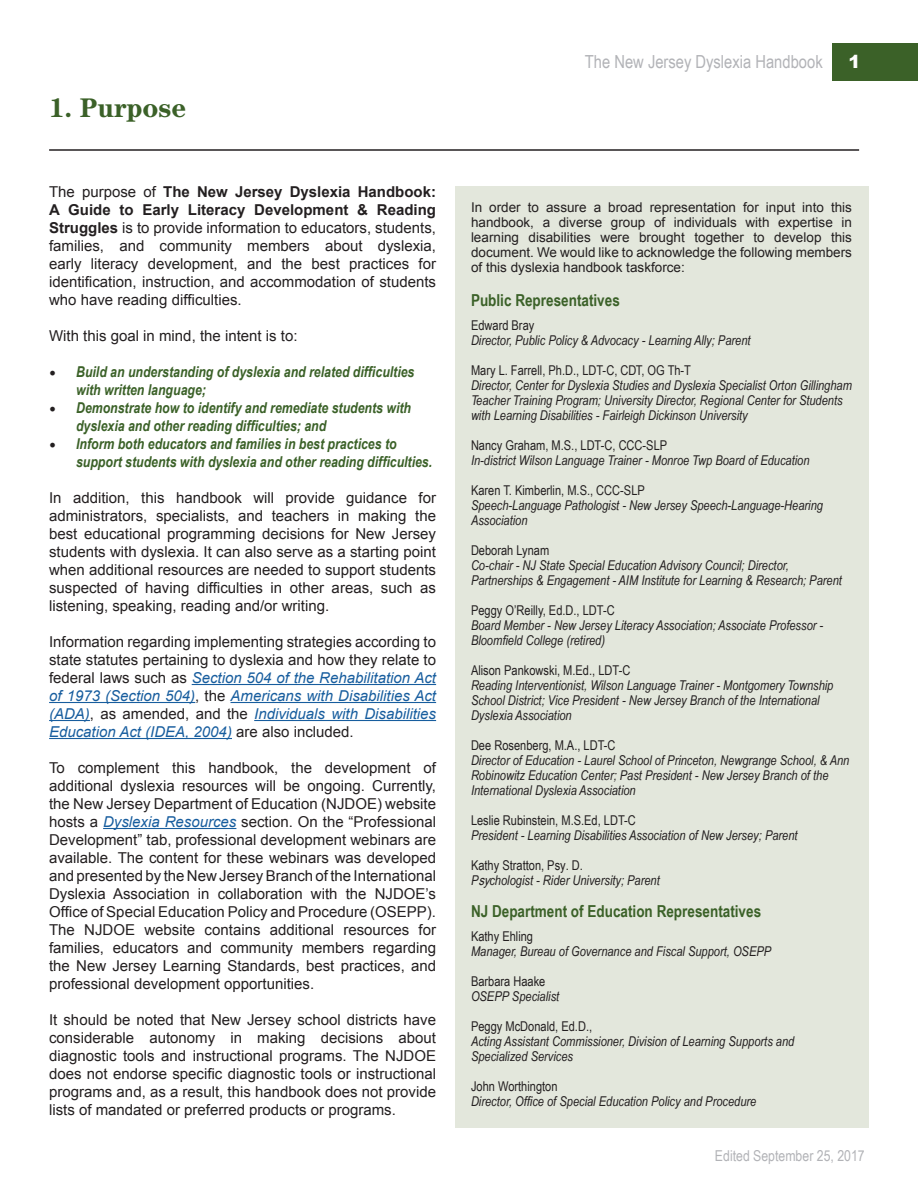
<style>
.page{position:relative;width:918px;height:1188px;background:#fff}
.page>*{position:absolute;margin:0;border:0;box-sizing:border-box;transform-origin:0 0}
.t1{font:700 27px "Century";color:#3b6128}
.t2{font:18px "Arial Narrow";color:#b2b3b7}
.t3{font:900 18px "Arial";color:#fff}
.t4{font:700 16.5px "Arial Narrow";color:#3b6128}
.t5{font:15px/18px "Arial";color:#231f20;text-align:justify}
.t6{font:italic 700 15px/18px "Arial Narrow";color:#3b6128}
.t7{font:15px "Arial Narrow";color:#b2b3b7}
.t8{font:italic 13.5px/15px "Arial Narrow";color:#231f20}
.t9{font:13.5px/15px "Arial";color:#231f20;text-align:justify}
.s1{font-weight:700}
.s2{font-family:"Minion Pro";font-weight:400;font-style:normal;font-size:18px;color:#231f20}
.s3{font-style:italic;color:#175d9e}
.s4{font-style:normal}
.s5{font-style:inherit}
</style>
<div class="page">
<div style="left:832px;top:44px;width:86px;height:37px;background:#3b6128"></div>
<div style="left:455px;top:187px;width:413px;height:941px;background:#e3e7dc"></div>
<hr style="left:192px;top:684px;width:244px;height:1px;background:#175d9e">
<hr style="left:49px;top:702px;width:146px;height:1px;background:#175d9e">
<hr style="left:231px;top:702px;width:205px;height:1px;background:#175d9e">
<hr style="left:49px;top:720px;width:41px;height:1px;background:#175d9e">
<hr style="left:254px;top:720px;width:182px;height:1px;background:#175d9e">
<hr style="left:49px;top:738px;width:183px;height:1px;background:#175d9e">
<hr style="left:103px;top:828px;width:133px;height:1px;background:#175d9e">
<hr style="left:49px;top:149px;width:810px;height:2px;background:#231f20">
<p class="t1" style="left:49px;top:92px;width:139px">1. Purpose</p>
<p class="t5" style="left:49px;top:183px;width:388px">The purpose of <span class="s1">The New Jersey Dyslexia Handbook:<br>A Guide to Early Literacy Development &amp; Reading Struggles</span> is to provide information to educators, students, families, and community members about dyslexia, early literacy development, and the best practices for identification, instruction, and accommodation of students who have reading difficulties.</p>
<p class="t5" style="left:49px;top:327px;width:250px">With this goal in mind, the intent is to:</p>
<p class="t6" style="left:76px;top:362px;width:340px;text-indent:-27px"><span class="s2">•</span> Build an understanding of dyslexia and related difficulties with written language;</p>
<p class="t6" style="left:76px;top:398px;width:336px;text-indent:-27px"><span class="s2">•</span> Demonstrate how to identify and remediate students with dyslexia and other reading difficulties; and</p>
<p class="t6" style="left:76px;top:434px;width:358px;text-indent:-27px"><span class="s2">•</span> Inform both educators and families in best practices to support students with dyslexia and other reading difficulties.</p>
<p class="t5" style="left:49px;top:489px;width:388px">In addition, this handbook will provide guidance for administrators, specialists, and teachers in making the best educational programming decisions for New Jersey students with dyslexia. It can also serve as a starting point when additional resources are needed to support students suspected of having difficulties in other areas, such as listening, speaking, reading and/or writing.</p>
<p class="t5" style="left:49px;top:633px;width:389px">Information regarding implementing strategies according to state statutes pertaining to dyslexia and how they relate to federal laws such as <span class="s3">Section 504 of the Rehabilitation Act of 1973 (Section 504)</span>, the <span class="s3">Americans with Disabilities Act (ADA)</span>, as amended, and the <span class="s3">Individuals with Disabilities Education Act (IDEA, 2004)</span> are also included.</p>
<p class="t5" style="left:49px;top:759px;width:389px">To complement this handbook, the development of additional dyslexia resources will be ongoing. Currently, the New Jersey Department of Education (NJDOE) website hosts a <span class="s3">Dyslexia Resources</span> section. On the “Professional Development” tab, professional development webinars are available. The content for these webinars was developed and presented by the New Jersey Branch of the International Dyslexia Association in collaboration with the NJDOE’s Office of Special Education Policy and Procedure (OSEPP).<br>The NJDOE website contains additional resources for families, educators and community members regarding the New Jersey Learning Standards, best practices, and professional development opportunities.</p>
<p class="t5" style="left:49px;top:1011px;width:389px">It should be noted that New Jersey school districts have considerable autonomy in making decisions about diagnostic tools and instructional programs. The NJDOE does not endorse specific diagnostic tools or instructional programs and, as a result, this handbook does not provide lists of mandated or preferred products or programs.</p>
<p class="t2" style="left:585px;top:48px;width:239px">The New Jersey Dyslexia Handbook</p>
<p class="t3" style="left:849px;top:48px;width:14px">1</p>
<p class="t9" style="left:471px;top:199px;width:383px">In order to assure a broad representation for input into this handbook, a diverse group of individuals with expertise in learning disabilities were brought together to develop this document. We would like to acknowledge the following members of this dyslexia handbook taskforce:</p>
<p class="t4" style="left:471px;top:288px;width:150px">Public Representatives</p>
<p class="t8" style="left:471px;top:318px;width:281px"><span class="s4">Edward Bray<br></span>Director, Public Policy &amp; Advocacy - Learning Ally; Parent</p>
<p class="t8" style="left:471px;top:363px;width:383px"><span class="s4">Mary L. Farrell, Ph.D., LDT-C, CDT, OG Th-T<br></span>Director, Center for Dyslexia Studies and Dyslexia Specialist Orton Gillingham Teacher Training Program; University Director, Regional Center for Students with Learning Disabilities - Fairleigh Dickinson University</p>
<p class="t8" style="left:471px;top:438px;width:340px"><span class="s4">Nancy Graham, M.S., LDT-C, CCC-SLP<br></span>In-district Wilson Language Trainer - Monroe Twp Board of Education</p>
<p class="t8" style="left:471px;top:483px;width:353px"><span class="s4">Karen T. Kimberlin, M.S., CCC-SLP<br></span>Speech-Language Pathologist - New Jersey Speech-Language-Hearing<br>Association</p>
<p class="t8" style="left:471px;top:543px;width:372px"><span class="s4">Deborah Lynam<br></span>Co-chair - NJ State Special Education Advisory Council; Director,<br>Partnerships &amp; Engagement - AIM Institute for Learning &amp; Research; Parent</p>
<p class="t8" style="left:471px;top:603px;width:354px"><span class="s4">Peggy O’Reilly, Ed.D., LDT-C<br></span>Board Member - New Jersey Literacy Association; Associate Professor -<br>Bloomfield College (retired)</p>
<p class="t8" style="left:471px;top:663px;width:364px"><span class="s4">Alison Pankowski, M.Ed., LDT-C<br></span>Reading Interventionist, Wilson Language Trainer - Montgomery Township School District; Vice President - New Jersey Branch of the International Dyslexia Association</p>
<p class="t8" style="left:471px;top:738px;width:380px"><span class="s4">Dee Rosenberg, M.A., LDT-C<br></span>Director of Education - Laurel School of Princeton, Newgrange School, &amp; Ann Robinowitz Education Center; Past President - New Jersey Branch of the International Dyslexia Association</p>
<p class="t8" style="left:471px;top:813px;width:328px"><span class="s4">Leslie Rubinstein, M.S.Ed, LDT-C<br></span>President - Learning Disabilities Association of New Jersey; Parent</p>
<p class="t8" style="left:471px;top:858px;width:190px"><span class="s4">Kathy Stratton, Psy. D.<br></span>P<span class="s5">sy</span>chologist - Rider University; Parent</p>
<p class="t4" style="left:471px;top:898px;width:292px">NJ Department of Education Representatives</p>
<p class="t8" style="left:471px;top:928px;width:302px"><span class="s4">Kathy Ehling<br></span>Manager, Bureau of Governance and Fiscal Support, OSEPP</p>
<p class="t8" style="left:471px;top:973px;width:90px"><span class="s4">Barbara Haake<br></span>OSEPP Specialist</p>
<p class="t8" style="left:471px;top:1018px;width:325px"><span class="s4">Peggy McDonald, Ed.D.,<br></span>Acting Assistant Commissioner, Division of Learning Supports and<br>Specialized Services</p>
<p class="t8" style="left:471px;top:1078px;width:287px"><span class="s4">John Worthington<br></span>Director, Office of Special Education Policy and Procedure</p>
<p class="t7" style="left:715px;top:1144px;width:151px">Edited September 25, 2017</p>
</div>
